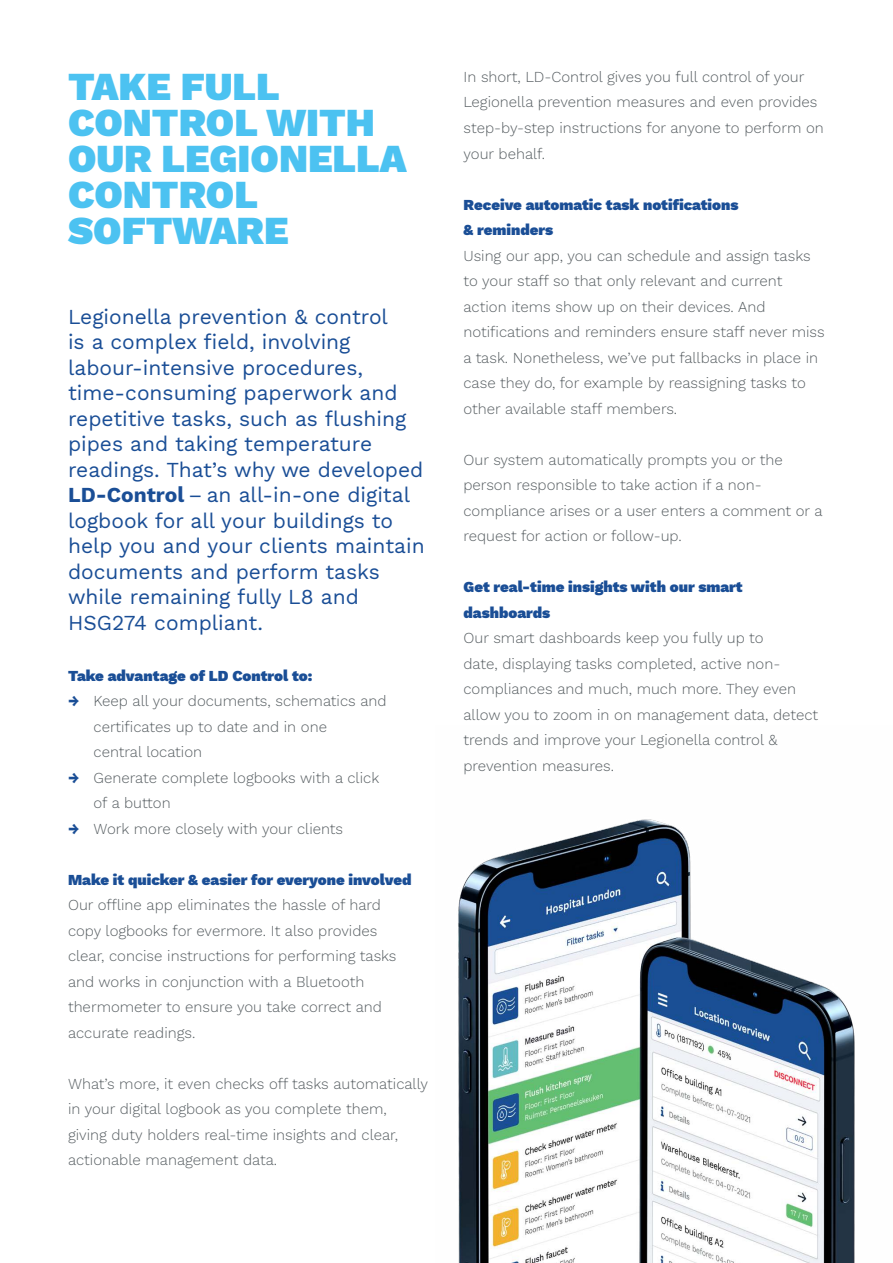
<style>
.page{position:relative;width:893px;height:1263px;background:#fff}
.page>*{position:absolute;margin:0;border:0;box-sizing:border-box;transform-origin:0 0}
.t1{font:900 39px/36px "Work Sans";color:#4cc2f1}
.t2{font:21px/25.5px "Work Sans";color:#1a4e96}
.t3{font:300 15px/25.5px "Work Sans";color:#575e62}
.t4{font:900 15px/25.5px "Work Sans";color:#1a4e96}
.s1{font-weight:700}
.s2{font-weight:700;color:#1a4e96}
</style>
<div class="page">
<img style="left:458px;top:819px;width:397px;height:444px">
<h1 class="t1" style="left:68px;top:67px;width:340px">TAKE FULL<br>CONTROL WITH<br>OUR LEGIONELLA<br>CONTROL<br>SOFTWARE</h1>
<p class="t3" style="left:463px;top:64px;width:362px">In short, LD-Control gives you full control of your Legionella prevention measures and even provides step-by-step instructions for anyone to perform on your behalf.</p>
<p class="t4" style="left:463px;top:191px;width:276px">Receive automatic task notifications &amp; reminders</p>
<p class="t3" style="left:463px;top:242px;width:363px">Using our app, you can schedule and assign tasks to your staff so that only relevant and current action items show up on their devices. And notifications and reminders ensure staff never miss a task. Nonetheless, we’ve put fallbacks in place in case they do, for example by reassigning tasks to other available staff members.</p>
<p class="t3" style="left:463px;top:446px;width:361px">Our system automatically prompts you or the person responsible to take action if a non&shy;compliance arises or a user enters a comment or a request for action or follow-up.</p>
<p class="t4" style="left:463px;top:574px;width:281px">Get real-time insights with our smart dashboards</p>
<p class="t3" style="left:463px;top:625px;width:356px">Our smart dashboards keep you fully up to<br>date, displaying tasks completed, active non&shy;compliances and much, much more. They even allow you to zoom in on management data, detect trends and improve your Legionella control &amp; prevention measures.</p>
<p class="t2" style="left:68px;top:303px;width:358px">Legionella prevention &amp; control<br>is a complex field, involving labour-intensive procedures, time-consuming paperwork and repetitive tasks, such as flushing pipes and taking temperature readings. That’s why we developed<br><span class="s1">LD-Control</span> – an all-in-one digital logbook for all your buildings to help you and your clients maintain documents and perform tasks while remaining fully L8 and<br>HSG274 compliant.</p>
<p class="t4" style="left:68px;top:662px;width:246px">Take advantage of LD Control to:</p>
<p class="t3" style="left:94px;top:688px;width:295px;text-indent:-26px"><span class="s2">→</span> Keep all your documents, schematics and certificates up to date and in one<br>central location</p>
<p class="t3" style="left:94px;top:764px;width:287px;text-indent:-26px"><span class="s2">→</span> Generate complete logbooks with a click of a button</p>
<p class="t3" style="left:68px;top:815px;width:277px"><span class="s2">→</span> Work more closely with your clients</p>
<p class="t4" style="left:68px;top:866px;width:345px">Make it quicker &amp; easier for everyone involved</p>
<p class="t3" style="left:68px;top:892px;width:330px">Our offline app eliminates the hassle of hard copy logbooks for evermore. It also provides clear, concise instructions for performing tasks and works in conjunction with a Bluetooth thermometer to ensure you take correct and accurate readings.</p>
<p class="t3" style="left:68px;top:1070px;width:361px">What’s more, it even checks off tasks automatically in your digital logbook as you complete them, giving duty holders real-time insights and clear, actionable management data.</p>
</div>
